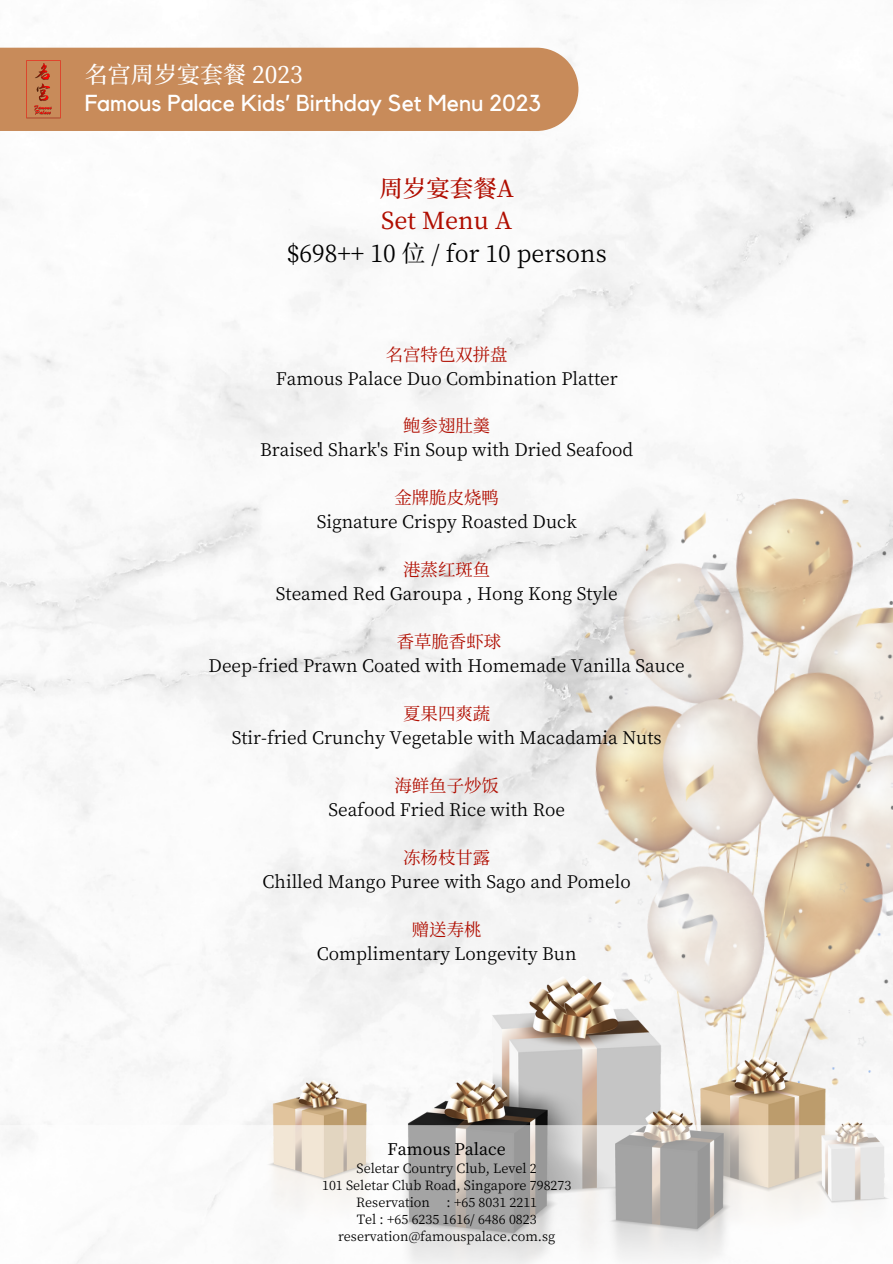
<style>
.page{position:relative;width:893px;height:1264px;background:#fff}
.page>*{position:absolute;margin:0;border:0;box-sizing:border-box;transform-origin:0 0}
.t1{font:23.55px "Source Han Serif SC";color:#000}
.t2{font:500 23.55px "Source Han Serif SC";color:#b00d00}
.t3{font:23.1px "Kollektif";color:#fff}
.t4{font:500 23.1px "Source Han Serif SC";color:#fff}
.t5{font:17.4px "Source Han Serif SC";color:#000}
.t6{font:17.4px "Source Han Serif SC";color:#b00d00}
.t7{font:500 16.2px "Source Han Serif SC";color:#000}
.t8{font:12.75px "Source Han Serif SC";color:#000}
</style>
<div class="page">
<img style="left:0;top:15px;width:892px;height:1110px">
<img style="left:538px;top:478px;width:354px;height:498px">
<img style="left:263px;top:976px;width:629px;height:149px">
<svg style="left:5px;top:1125px;width:884px;height:138px;fill:#f7f6f5"></svg>
<div style="left:0;top:48px;width:578px;height:83px;background:#c88b5a"></div>
<img style="left:23px;top:60px;width:41px;height:58px">
<p class="t4" style="left:85px;top:57px;width:219px">名宫周岁宴套餐 2023</p>
<p class="t3" style="left:85px;top:93px;width:457px">Famous Palace Kids’ Birthday Set Menu 2023</p>
<p class="t2" style="left:379px;top:170px;width:136px">周岁宴套餐A</p>
<p class="t2" style="left:381px;top:202px;width:132px">Set Menu A</p>
<p class="t1" style="left:287px;top:234px;width:321px">$698++ 10 位 / for 10 persons</p>
<p class="t6" style="left:385px;top:340px;width:123px">名宫特色双拼盘</p>
<p class="t5" style="left:276px;top:364px;width:343px">Famous Palace Duo Combination Platter</p>
<p class="t6" style="left:403px;top:412px;width:89px">鲍参翅肚羹</p>
<p class="t5" style="left:260px;top:436px;width:375px">Braised Shark's Fin Soup with Dried Seafood</p>
<p class="t6" style="left:394px;top:484px;width:106px">金牌脆皮烧鸭</p>
<p class="t5" style="left:317px;top:508px;width:261px">Signature Crispy Roasted Duck</p>
<p class="t6" style="left:403px;top:556px;width:87px">港蒸红斑鱼</p>
<p class="t5" style="left:276px;top:580px;width:343px">Steamed Red Garoupa , Hong Kong Style</p>
<p class="t6" style="left:396px;top:628px;width:106px">香草脆香虾球</p>
<p class="t5" style="left:208px;top:652px;width:477px">Deep-fried Prawn Coated with Homemade Vanilla Sauce</p>
<p class="t6" style="left:403px;top:700px;width:89px">夏果四爽蔬</p>
<p class="t5" style="left:232px;top:724px;width:431px">Stir-fried Crunchy Vegetable with Macadamia Nuts</p>
<p class="t6" style="left:394px;top:772px;width:106px">海鲜鱼子炒饭</p>
<p class="t5" style="left:328px;top:796px;width:238px">Seafood Fried Rice with Roe</p>
<p class="t6" style="left:403px;top:844px;width:89px">冻杨枝甘露</p>
<p class="t5" style="left:262px;top:868px;width:370px">Chilled Mango Puree with Sago and Pomelo</p>
<p class="t6" style="left:412px;top:915px;width:71px">赠送寿桃</p>
<p class="t5" style="left:317px;top:939px;width:261px">Complimentary Longevity Bun</p>
<p class="t7" style="left:387px;top:1136px;width:120px">Famous Palace</p>
<p class="t8" style="left:356px;top:1158px;width:181px">Seletar Country Club, Level 2</p>
<p class="t8" style="left:322px;top:1175px;width:249px">101 Seletar Club Road, Singapore 798273</p>
<p class="t8" style="left:356px;top:1192px;width:75px">Reservation</p>
<p class="t8" style="left:446px;top:1192px;width:90px">: +65 8031 2211</p>
<p class="t8" style="left:357px;top:1209px;width:180px">Tel : +65 6235 1616/ 6486 0823</p>
<p class="t8" style="left:338px;top:1226px;width:219px">reservation@famouspalace.com.sg</p>
</div>
